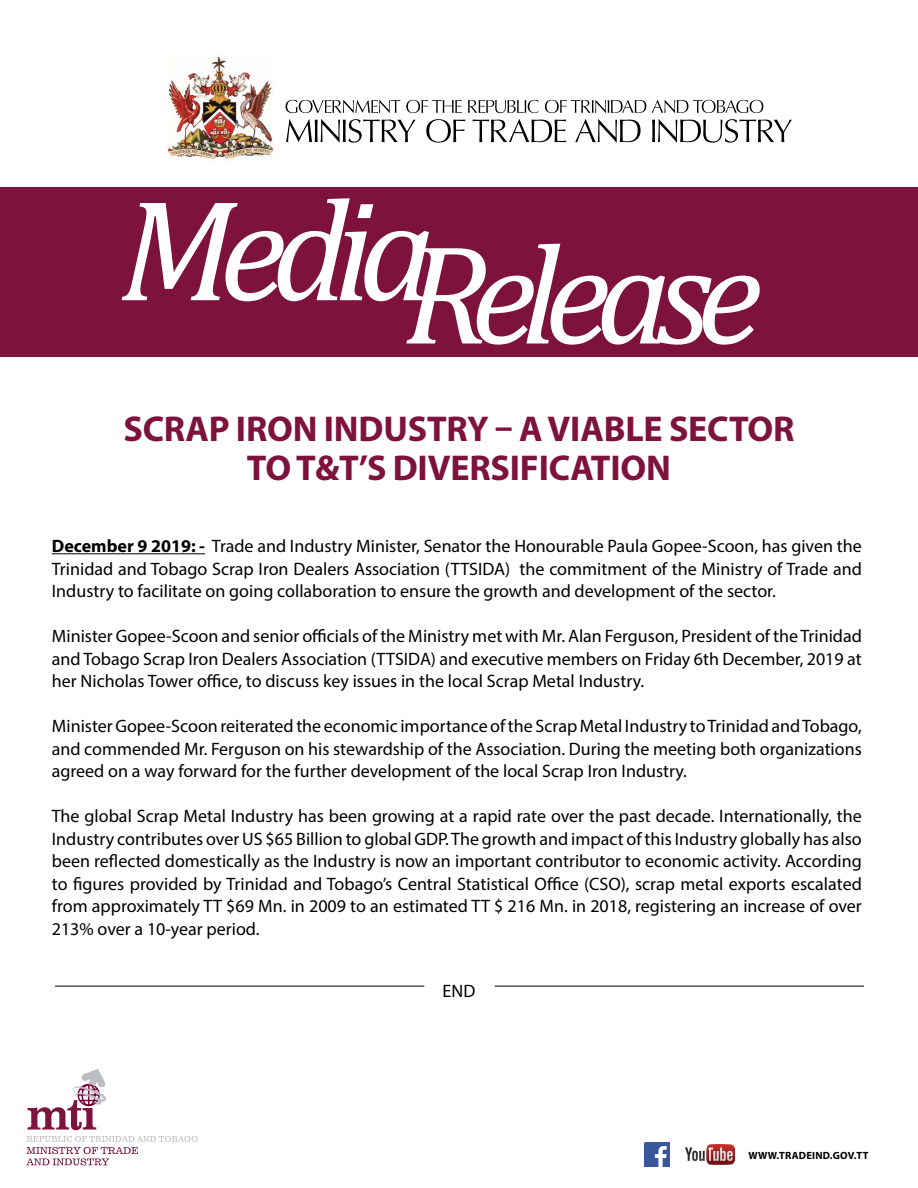
<style>
.page{position:relative;width:918px;height:1188px;background:#fff}
.page>*{position:absolute;margin:0;border:0;box-sizing:border-box;transform-origin:0 0}
.t1{font:italic 142.95px "Cambria";letter-spacing:-.1em;color:#fff}
.t2{font:700 36px/39px "Myriad Pro";letter-spacing:-.005em;color:#7d123d;text-align:center}
.t3{font:18px/22.5px "Myriad Pro";color:#000;text-align:justify}
.t4{font:700 10.5px "Myriad Pro";letter-spacing:.02em;color:#000}
.s1{font-weight:700}
</style>
<div class="page">
<img style="left:645px;top:1142px;width:24px;height:25px">
<svg style="left:26px;top:1136px;width:172px;height:29px"></svg>
<svg style="left:28px;top:1069px;width:78px;height:61px"></svg>
<img style="left:686px;top:1145px;width:48px;height:19px">
<img style="left:167px;top:56px;width:107px;height:103px">
<svg style="left:286px;top:100px;width:477px;height:13px"></svg>
<svg style="left:286px;top:119px;width:506px;height:24px"></svg>
<hr style="left:52px;top:553px;width:153px;height:1px;background:#000">
<div style="left:0;top:188px;width:918px;height:169px;background:#7d123d"></div>
<hr style="left:55px;top:986px;width:369px;height:1px;background:#000">
<hr style="left:495px;top:986px;width:369px;height:1px;background:#000">
<h1 class="t1" style="left:119px;top:194px;width:645px"><sup>Media</sup>Release</h1>
<h2 class="t2" style="left:123px;top:409px;width:673px">SCRAP IRON INDUSTRY – A VIABLE SECTOR<br>TO T&amp;T’S DIVERSI FICATION</h2>
<p class="t3" style="left:52px;top:534px;width:812px"><span class="s1">DECEMBER 9 2019: -</span> Trade and Industry Minister, Senator the Honourable Paula Gopee-Scoon, has given the Trinidad and Tobago Scrap Iron Dealers Association (TTSIDA) the commitment of the Ministry of Trade and Industry to facilitate on going collaboration to ensure the growth and development of the sector.</p>
<p class="t3" style="left:52px;top:624px;width:812px">Minister Gopee-Scoon and senior officials of the Ministry met with Mr. Alan Ferguson, President of the Trinidad and Tobago Scrap Iron Dealers Association (TTSIDA) and executive members on Friday 6th December, 2019 at her Nicholas Tower office, to discuss key issues in the local Scrap Metal Industry.</p>
<p class="t3" style="left:52px;top:714px;width:812px">Minister Gopee-Scoon reiterated the economic importance of the Scrap Metal Industry to Trinidad and Tobago, and commended Mr. Ferguson on his stewardship of the Association. During the meeting both organizations agreed on a way forward for the further development of the local Scrap Iron Industry.</p>
<p class="t3" style="left:52px;top:804px;width:812px">The global Scrap Metal Industry has been growing at a rapid rate over the past decade. Internationally, the Industry contributes over US $65 Billion to global GDP. The growth and impact of this Industry globally has also been reflected domestically as the Industry is now an important contributor to economic activity. According to figures provided by Trinidad and Tobago’s Central Statistical Office (CSO), scrap metal exports escalated from approximately TT $69 Mn. in 2009 to an estimated TT $ 216 Mn. in 2018, registering an increase of over 213% over a 10-year period.</p>
<p class="t3" style="left:443px;top:980px;width:34px">END</p>
<p class="t4" style="left:749px;top:1149px;width:122px">WWW.TRADEIND.GOV.TT</p>
</div>
